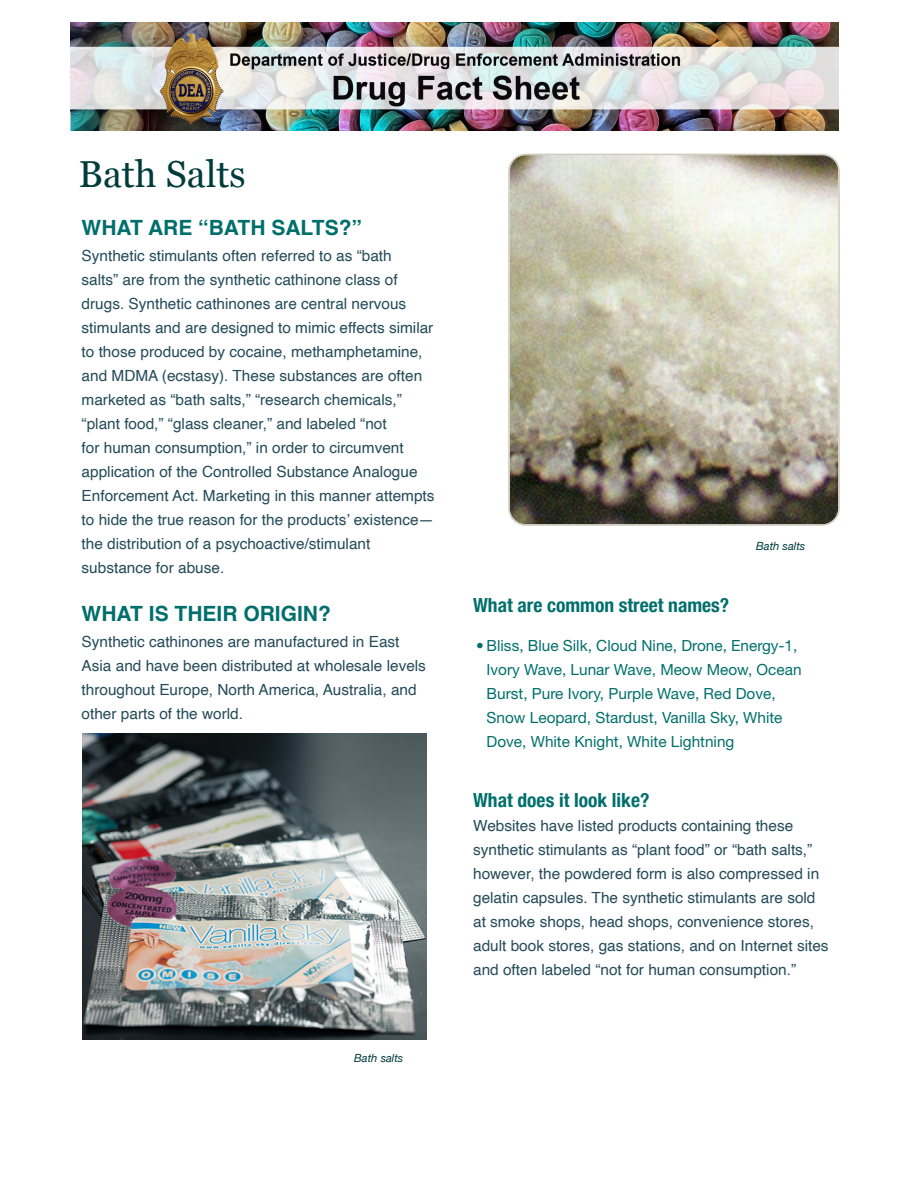
<style>
.page{position:relative;width:918px;height:1188px;background:#fff}
.page>*{position:absolute;margin:0;border:0;box-sizing:border-box;transform-origin:0 0}
.t1{font:37.5px "Georgia";color:#003c3c}
.t2{font:700 21px "Helvetica";color:#006f6c}
.t3{font:700 condensed 19.5px "Helvetica Neue";color:#006f6c}
.t4{font:15.3px/24px "Helvetica";color:#244b59}
.t5{font:15.3px/24px "Helvetica Neue LT Std";color:#006f6c}
.t6{font:italic 11.25px "Helvetica Neue";color:#003c3c}
</style>
<div class="page">
<img style="left:511px;top:155px;width:326px;height:368px">
<div style="left:508px;top:154px;width:332px;height:372px;border:2px solid #cdcbbc;border-radius:17px"></div>
<img style="left:70px;top:23px;width:768px;height:107px">
<img style="left:82px;top:733px;width:345px;height:306px">
<h1 class="t1" style="left:79px;top:146px;width:169px">Bath Salts</h1>
<h1 class="t2" style="left:82px;top:215px;width:282px">WHAT ARE “BATH SALTS?”</h1>
<h1 class="t4" style="left:82px;top:244px;width:354px">Synthetic stimulants often referred to as “bath<br>salts” are from the synthetic cathinone class of drugs. Synthetic cathinones are central nervous stimulants and are designed to mimic effects similar to those produced by cocaine, methamphetamine, and MDMA (ecstasy). These substances are often marketed as “bath salts,” “research chemicals,” “plant food,” “glass cleaner,” and labeled “not<br>for human consumption,” in order to circumvent application of the Controlled Substance Analogue Enforcement Act. Marketing in this manner attempts to hide the true reason for the products’ existence— the distribution of a psychoactive/stimulant substance for abuse.</h1>
<h1 class="t2" style="left:82px;top:601px;width:251px">WHAT IS THEIR ORIGIN?</h1>
<h1 class="t4" style="left:82px;top:630px;width:346px">Synthetic cathinones are manufactured in East Asia and have been distributed at wholesale levels throughout Europe, North America, Australia, and other parts of the world.</h1>
<p class="t6" style="left:354px;top:1050px;width:51px">Bath salts</p>
<p class="t6" style="left:756px;top:538px;width:51px">Bath salts</p>
<h2 class="t3" style="left:473px;top:589px;width:258px">What are common street names?</h2>
<p class="t5" style="left:487px;top:634px;width:316px;text-indent:-11px">• Bliss, Blue Silk, Cloud Nine, Drone, Energy-1, Ivory Wave, Lunar Wave, Meow Meow, Ocean Burst, Pure Ivory, Purple Wave, Red Dove, Snow Leopard, Stardust, Vanilla Sky, White Dove, White Knight, White Lightning</p>
<h2 class="t3" style="left:473px;top:784px;width:178px">What does it look like?</h2>
<p class="t4" style="left:473px;top:815px;width:357px">Websites have listed products containing these synthetic stimulants as “plant food” or “bath salts,” however, the powdered form is also compressed in gelatin capsules. The synthetic stimulants are sold at smoke shops, head shops, convenience stores, adult book stores, gas stations, and on Internet sites and often labeled “not for human consumption.”</p>
</div>
